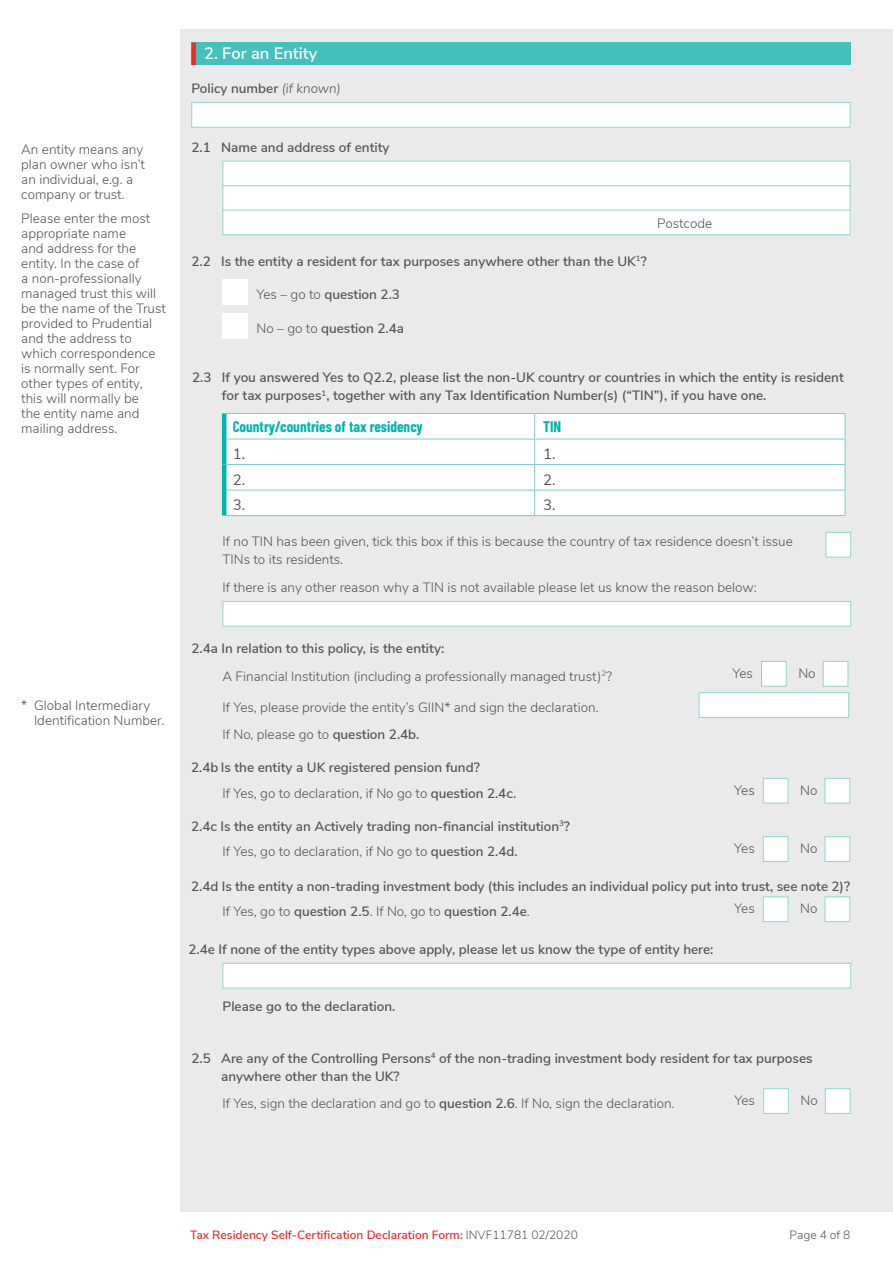
<style>
.page{position:relative;width:893px;height:1263px;background:#fff}
.page>*{position:absolute;margin:0;border:0;box-sizing:border-box;transform-origin:0 0}
.t1{font:600 16.5px "Nunito Sans";color:#fff}
.t2{font:700 15px "Barlow Condensed";color:#00b5ae}
.t3{font:15px "Nunito Sans";color:#545555}
.t4{font:300 13.5px/15px "Nunito Sans";color:#545555}
.t5{font:600 13.5px/18px "Nunito Sans";color:#545555}
.t6{font:600 12px "Nunito Sans";color:#ee2a23}
.t7{font:300 12px "Nunito Sans";color:#545555}
.s1{font-weight:300;font-style:italic}
.s2{font-weight:300}
.s3{font-weight:600}
.s4{font-weight:300;color:#545555}
</style>
<div class="page">
<div style="left:181px;top:30px;width:712px;height:1182px;background:#e9eae9"></div>
<div style="left:191px;top:43px;width:659px;height:22px;background:#45c0bb"></div>
<div style="left:191px;top:43px;width:5px;height:22px;background:#ee2a23"></div>
<div style="left:191px;top:102px;width:659px;height:26px;background:#fff;border:1px solid #94d5d2"></div>
<div style="left:223px;top:161px;width:627px;height:25px;background:#fff;border:1px solid #94d5d2"></div>
<div style="left:223px;top:185px;width:627px;height:26px;background:#fff;border:1px solid #94d5d2"></div>
<div style="left:223px;top:210px;width:627px;height:25px;background:#fff"></div>
<div style="left:223px;top:210px;width:627px;height:25px;border:1px solid #94d5d2"></div>
<div style="left:223px;top:279px;width:25px;height:26px;background:#fff"></div>
<div style="left:223px;top:313px;width:25px;height:26px;background:#fff"></div>
<div style="left:226px;top:414px;width:619px;height:101px;background:#fff"></div>
<hr style="left:222px;top:414px;width:4px;height:25px;background:#00b5ae">
<hr style="left:222px;top:439px;width:4px;height:26px;background:#00b5ae">
<hr style="left:222px;top:465px;width:4px;height:25px;background:#00b5ae">
<hr style="left:222px;top:490px;width:4px;height:25px;background:#00b5ae">
<hr style="left:222px;top:413px;width:313px;height:1px;background:#7dcdca">
<hr style="left:535px;top:413px;width:310px;height:1px;background:#7dcdca">
<hr style="left:226px;top:439px;width:309px;height:1px;background:#7dcdca">
<hr style="left:535px;top:439px;width:310px;height:1px;background:#7dcdca">
<hr style="left:226px;top:464px;width:309px;height:1px;background:#7dcdca">
<hr style="left:535px;top:464px;width:310px;height:1px;background:#7dcdca">
<hr style="left:226px;top:490px;width:309px;height:1px;background:#7dcdca">
<hr style="left:535px;top:490px;width:310px;height:1px;background:#7dcdca">
<svg style="left:534px;top:414px;width:1px;height:101px"></svg>
<svg style="left:845px;top:414px;width:1px;height:101px"></svg>
<hr style="left:222px;top:515px;width:313px;height:1px;background:#7dcdca">
<hr style="left:535px;top:515px;width:310px;height:1px;background:#7dcdca">
<div style="left:223px;top:601px;width:628px;height:25px;background:#fff;border:1px solid #94d5d2"></div>
<div style="left:826px;top:532px;width:25px;height:25px;background:#fff;border:1px solid #94d5d2"></div>
<div style="left:761px;top:661px;width:26px;height:26px;background:#fff;border:1px solid #94d5d2"></div>
<div style="left:823px;top:661px;width:25px;height:26px;background:#fff;border:1px solid #94d5d2"></div>
<div style="left:699px;top:692px;width:150px;height:26px;background:#fff;border:1px solid #94d5d2"></div>
<div style="left:763px;top:778px;width:25px;height:25px;background:#fff;border:1px solid #94d5d2"></div>
<div style="left:825px;top:778px;width:25px;height:25px;background:#fff;border:1px solid #94d5d2"></div>
<div style="left:763px;top:836px;width:25px;height:26px;background:#fff;border:1px solid #94d5d2"></div>
<div style="left:825px;top:836px;width:25px;height:26px;background:#fff;border:1px solid #94d5d2"></div>
<div style="left:763px;top:896px;width:25px;height:26px;background:#fff;border:1px solid #94d5d2"></div>
<div style="left:825px;top:896px;width:25px;height:26px;background:#fff;border:1px solid #94d5d2"></div>
<div style="left:223px;top:963px;width:628px;height:25px;background:#fff;border:1px solid #94d5d2"></div>
<div style="left:763px;top:1088px;width:26px;height:26px;background:#fff;border:1px solid #94d5d2"></div>
<div style="left:825px;top:1088px;width:25px;height:26px;background:#fff;border:1px solid #94d5d2"></div>
<p class="t4" style="left:21px;top:141px;width:125px">An entity means any plan owner who isn’t an individual, e.g. a company or trust.</p>
<p class="t4" style="left:21px;top:210px;width:146px">Please enter the most appropriate name<br>and address for the entity. In the case of<br>a non-professionally managed trust this will be the name of the Trust provided to Prudential and the address to which correspondence is normally sent. For other types of entity, this will normally be<br>the entity name and mailing address.</p>
<p class="t4" style="left:34px;top:697px;width:132px;text-indent:-13px">* Global Intermediary<br>Identification Number.</p>
<p class="t1" style="left:204px;top:41px;width:115px">2. For an Entity</p>
<p class="t5" style="left:191px;top:79px;width:151px">Policy number <span class="s1">(if known)</span></p>
<p class="t5" style="left:191px;top:137px;width:200px">2.1 Name and address of entity</p>
<p class="t4" style="left:657px;top:215px;width:57px">Postcode</p>
<p class="t5" style="left:191px;top:251px;width:457px">2.2 Is the entity a resident for tax purposes anywhere other than the UK<sup>1</sup>?</p>
<p class="t5" style="left:257px;top:284px;width:145px"><span class="s2">Yes – go to</span> question 2.3</p>
<p class="t5" style="left:257px;top:318px;width:149px"><span class="s2">No – go to</span> question 2.4a</p>
<p class="t5" style="left:222px;top:368px;width:623px;text-indent:-30px">2.3 If you answered Yes to Q2.2, please list the non-UK country or countries in which the entity is resident for tax purposes<sup>1</sup>, together with any Tax Identification Number(s) (“TIN”), if you have one.</p>
<p class="t2" style="left:233px;top:416px;width:192px">Country/countries of tax residency</p>
<p class="t2" style="left:543px;top:416px;width:20px">TIN</p>
<p class="t3" style="left:233px;top:443px;width:14px">1.</p>
<p class="t3" style="left:543px;top:443px;width:14px">1.</p>
<p class="t3" style="left:233px;top:469px;width:14px">2.</p>
<p class="t3" style="left:543px;top:469px;width:14px">2.</p>
<p class="t3" style="left:233px;top:494px;width:14px">3.</p>
<p class="t3" style="left:543px;top:494px;width:14px">3.</p>
<p class="t4" style="left:223px;top:531px;width:572px;line-height:18px">If no TIN has been given, tick this box if this is because the country of tax residence doesn’t issue<br>TINs to its residents.</p>
<p class="t4" style="left:223px;top:579px;width:536px">If there is any other reason why a TIN is not available please let us know the reason below:</p>
<p class="t5" style="left:191px;top:638px;width:254px">2.4a In relation to this policy, is the entity:</p>
<p class="t4" style="left:223px;top:668px;width:391px">A Financial Institution (including a professionally managed trust)<sup>2</sup>?</p>
<p class="t4" style="left:732px;top:665px;width:22px">Yes</p>
<p class="t4" style="left:798px;top:665px;width:19px">No</p>
<p class="t4" style="left:223px;top:693px;width:378px;line-height:27.2px">If Yes, please provide the entity’s GIIN* and sign the declaration.<br>If No, please go to <span class="s3">question 2.4b.</span></p>
<p class="t5" style="left:191px;top:758px;width:290px">2.4b Is the entity a UK registered pension fund?</p>
<p class="t4" style="left:223px;top:784px;width:295px">If Yes, go to declaration, if No go to <span class="s3">question 2.4c.</span></p>
<p class="t4" style="left:734px;top:781px;width:22px">Yes</p>
<p class="t4" style="left:800px;top:781px;width:19px">No</p>
<p class="t5" style="left:191px;top:816px;width:380px">2.4c Is the entity an Actively trading non-financial institution<sup>3</sup>?</p>
<p class="t4" style="left:223px;top:843px;width:297px">If Yes, go to declaration, if No go to <span class="s3">question 2.4d.</span></p>
<p class="t4" style="left:734px;top:840px;width:22px">Yes</p>
<p class="t4" style="left:800px;top:840px;width:19px">No</p>
<p class="t5" style="left:191px;top:876px;width:661px">2.4d Is the entity a non-trading investment body (this includes an individual policy put into trust, see note 2)?</p>
<p class="t5" style="left:223px;top:901px;width:309px"><span class="s2">If Yes, go to</span> question 2.5<span class="s2">. If No, go to</span> question 2.4e<span class="s2">.</span></p>
<p class="t4" style="left:734px;top:900px;width:22px">Yes</p>
<p class="t4" style="left:800px;top:900px;width:19px">No</p>
<p class="t5" style="left:188px;top:939px;width:526px">2.4e If none of the entity types above apply, please let us know the type of entity here:</p>
<p class="t5" style="left:223px;top:996px;width:174px">Please go to the declaration.</p>
<p class="t5" style="left:221px;top:1048px;width:593px;text-indent:-30px">2.5 Are any of the Controlling Persons<sup>4</sup> of the non-trading investment body resident for tax purposes anywhere other than the UK?</p>
<p class="t4" style="left:223px;top:1095px;width:454px">If Yes, sign the declaration and go to <span class="s3">question 2.6</span>. If No, sign the declaration.</p>
<p class="t4" style="left:735px;top:1092px;width:22px">Yes</p>
<p class="t4" style="left:800px;top:1092px;width:19px">No</p>
<p class="t6" style="left:190px;top:1226px;width:389px">Tax Residency Self-Certification Declaration Form: <span class="s4">INVF11781 02/2020</span></p>
<p class="t7" style="left:790px;top:1226px;width:62px">Page 4 of 8</p>
</div>
